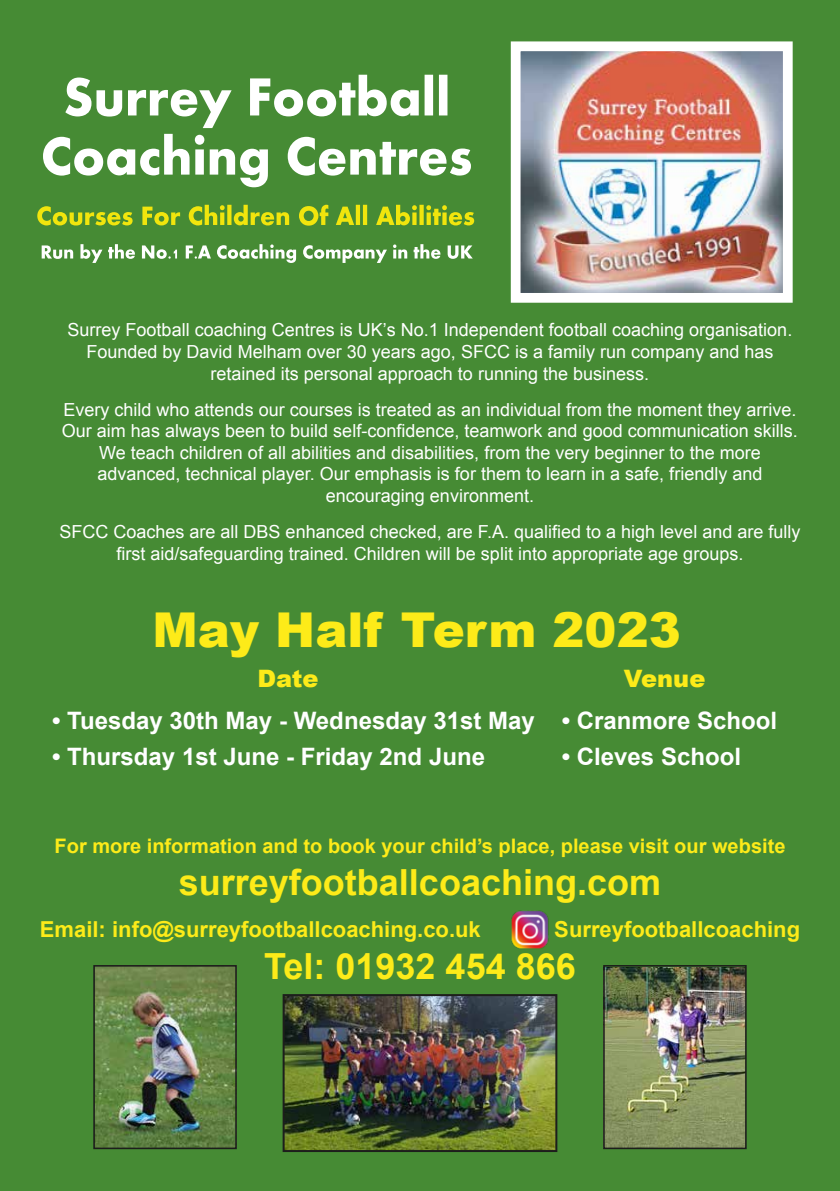
<style>
.page{position:relative;width:840px;height:1191px;background:#fff}
.page>*{position:absolute;margin:0;border:0;box-sizing:border-box;transform-origin:0 0}
.t1{font:900 48px "Arial";color:#fdeb19}
.t2{font:700 36px "Arial";color:#fdeb19}
.t3{font:700 24px "Arial";color:#fff}
.t4{font:900 24px "Arial";color:#fdeb19}
.t5{font:700 22px "Arial";color:#fdeb19}
.t6{font:700 20px "Arial";color:#fdeb19}
.t7{font:18px/21.6px "Arial";color:#fff;text-align:center}
</style>
<div class="page">
<div style="left:0;top:0;width:839px;height:1191px;background:#468b34"></div>
<img style="left:285px;top:997px;width:269px;height:152px">
<div style="left:282px;top:994px;width:275px;height:158px;border:2px solid #1d1e1c"></div>
<img style="left:96px;top:968px;width:138px;height:178px">
<div style="left:93px;top:965px;width:144px;height:184px;border:2px solid #1d1e1c"></div>
<img style="left:605px;top:968px;width:138px;height:178px">
<div style="left:602px;top:965px;width:144px;height:184px;border:2px solid #1d1e1c"></div>
<img style="left:511px;top:910px;width:38px;height:39px">
<svg style="left:37px;top:205px;width:437px;height:21px"></svg>
<svg style="left:65px;top:75px;width:382px;height:53px"></svg>
<svg style="left:43px;top:134px;width:427px;height:53px"></svg>
<svg style="left:42px;top:244px;width:430px;height:19px"></svg>
<img style="left:521px;top:52px;width:260px;height:240px">
<div style="left:510px;top:41px;width:282px;height:262px;border:10px solid #fff"></div>
<p class="t7" style="left:67px;top:319px;width:726px">Surrey Football coaching Centres is UK’s No.1 Independent football coaching organisation.<br>Founded by David Melham over 30 years ago, SFCC is a family run company and has retained its personal approach to running the business.</p>
<p class="t7" style="left:62px;top:399px;width:737px">Every child who attends our courses is treated as an individual from the moment they arrive.<br>Our aim has always been to build self-confidence, teamwork and good communication skills.<br>We teach children of all abilities and disabilities, from the very beginner to the more advanced, technical player. Our emphasis is for them to learn in a safe, friendly and encouraging environment.</p>
<p class="t7" style="left:59px;top:521px;width:742px">SFCC Coaches are all DBS enhanced checked, are F.A. qualified to a high level and are fully first aid/safeguarding trained. Children will be split into appropriate age groups.</p>
<h1 class="t1" style="left:152px;top:595px;width:529px">May Half Term 2023</h1>
<h3 class="t4" style="left:257px;top:661px;width:62px">Date</h3>
<h3 class="t4" style="left:623px;top:661px;width:83px">Venue</h3>
<h3 class="t3" style="left:52px;top:705px;width:484px">• Tuesday 30th May - Wednesday 31st May</h3>
<h3 class="t3" style="left:52px;top:741px;width:434px">• Thursday 1st June - Friday 2nd June</h3>
<h3 class="t3" style="left:561px;top:705px;width:217px">• Cranmore School</h3>
<h3 class="t3" style="left:561px;top:741px;width:181px">• Cleves School</h3>
<p class="t6" style="left:55px;top:833px;width:732px">For more information and to book your child’s place, please visit our website</p>
<h2 class="t2" style="left:179px;top:858px;width:483px">surreyfootballcoaching.com</h2>
<p class="t5" style="left:40px;top:915px;width:442px">Email: info@surreyfootballcoaching.co.uk</p>
<p class="t5" style="left:554px;top:915px;width:247px">Surreyfootballcoaching</p>
<h2 class="t2" style="left:264px;top:942px;width:313px">Tel: 01932 454 866</h2>
</div>
